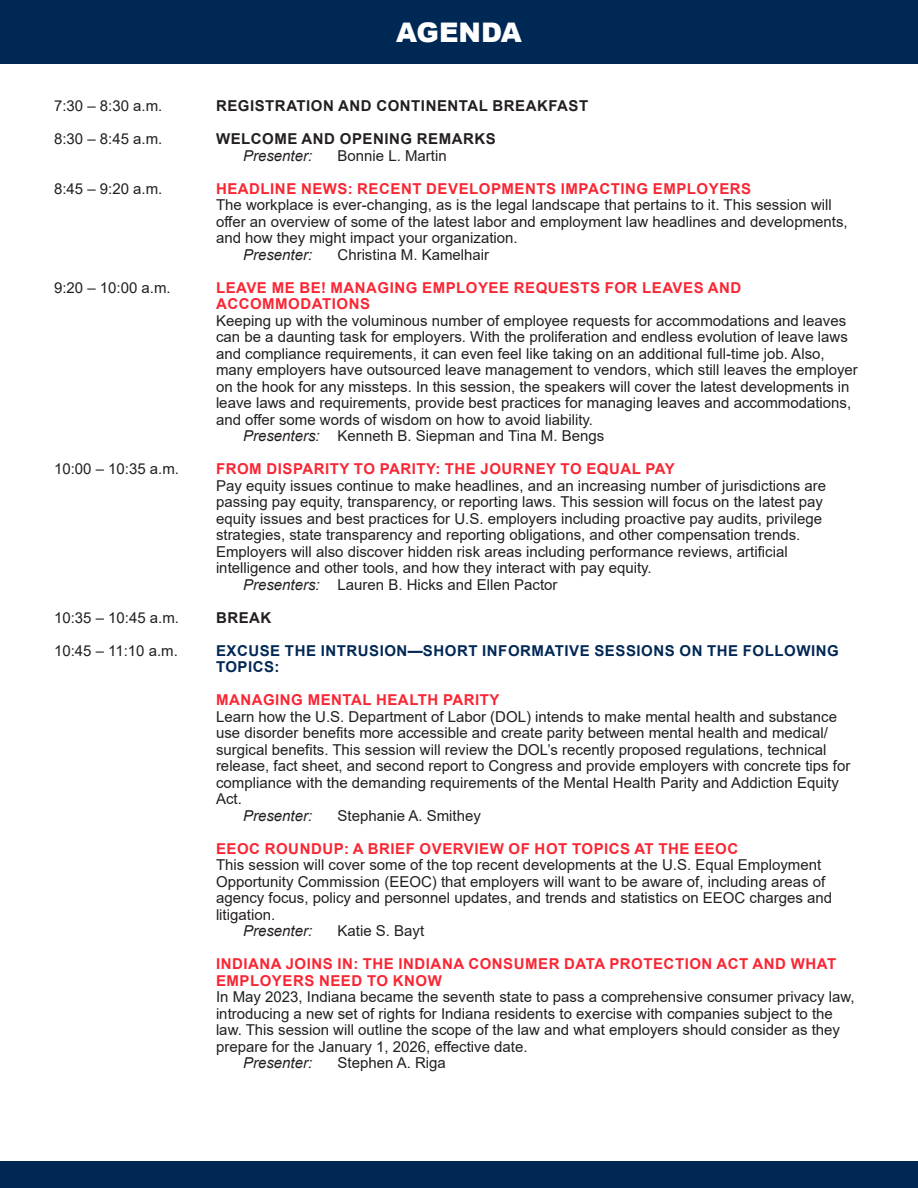
<style>
.page{position:relative;width:918px;height:1188px;background:#fff}
.page>*{position:absolute;margin:0;border:0;box-sizing:border-box;transform-origin:0 0}
.t1{font:900 27px "Arial";color:#fff}
.t2{font:15px/16.5px "Arial";color:#231f20}
.t3{font:700 15px "Arial";letter-spacing:.035em;color:#f92634}
.t4{font:700 15px "Arial";letter-spacing:.035em;color:#231f20}
.t5{font:700 15px "Arial";letter-spacing:.035em;color:#002855}
.t6{font:italic 15px "Arial";color:#231f20}
.s1{font-style:italic}
</style>
<div class="page">
<div style="left:0;top:0;width:918px;height:64px;background:#002855"></div>
<div style="left:0;top:1161px;width:918px;height:27px;background:#002855"></div>
<p class="t1" style="left:396px;top:16px;width:127px">AGENDA</p>
<p class="t2" style="left:54px;top:98px;width:110px">7:30 – 8:30 a.m.</p>
<p class="t4" style="left:216px;top:95px;width:374px">REGISTRATION AND CONTINENTAL BREAKFAST</p>
<p class="t2" style="left:54px;top:131px;width:110px">8:30 – 8:45 a.m.</p>
<p class="t4" style="left:216px;top:128px;width:281px">WELCOME AND OPENING REMARKS</p>
<p class="t6" style="left:243px;top:146px;width:71px">Presenter:</p>
<p class="t2" style="left:338px;top:147px;width:111px">Bonnie L. Martin</p>
<p class="t2" style="left:54px;top:180px;width:110px">8:45 – 9:20 a.m.</p>
<p class="t3" style="left:216px;top:178px;width:537px">HEADLINE NEWS: RECENT DEVELOPMENTS IMPACTING EMPLOYERS</p>
<p class="t2" style="left:216px;top:197px;width:633px">The workplace is ever-changing, as is the legal landscape that pertains to it. This session will offer an overview of some of the latest labor and employment law headlines and developments, and how they might impact your organization.</p>
<p class="t6" style="left:243px;top:245px;width:71px">Presenter:</p>
<p class="t2" style="left:338px;top:246px;width:153px">Christina M. Kamelhair</p>
<p class="t2" style="left:54px;top:279px;width:118px">9:20 – 10:00 a.m.</p>
<p class="t3" style="left:216px;top:277px;width:527px">LEAVE ME BE! MANAGING EMPLOYEE REQUESTS FOR LEAVES AND</p>
<p class="t3" style="left:216px;top:293px;width:156px">ACCOMMODATIONS</p>
<p class="t2" style="left:216px;top:312px;width:643px">Keeping up with the voluminous number of employee requests for accommodations and leaves can be a daunting task for employers. With the proliferation and endless evolution of leave laws and compliance requirements, it can even feel like taking on an additional full-time job. Also, many employers have outsourced leave management to vendors, which still leaves the employer on the hook for any missteps. In this session, the speakers will cover the latest developments in leave laws and requirements, provide best practices for managing leaves and accommodations, and offer some words of wisdom on how to avoid liability.</p>
<p class="t2" style="left:243px;top:428px;width:363px"><span class="s1">Presenters:</span> Kenneth B. Siepman and Tina M. Bengs</p>
<p class="t2" style="left:54px;top:461px;width:127px">10:00 – 10:35 a.m.</p>
<p class="t3" style="left:216px;top:458px;width:460px">FROM DISPARITY TO PARITY: THE JOURNEY TO EQUAL PAY</p>
<p class="t2" style="left:216px;top:477px;width:612px">Pay equity issues continue to make headlines, and an increasing number of jurisdictions are passing pay equity, transparency, or reporting laws. This session will focus on the latest pay equity issues and best practices for U.S. employers including proactive pay audits, privilege strategies, state transparency and reporting obligations, and other compensation trends.<br>Employers will also discover hidden risk areas including performance reviews, artificial intelligence and other tools, and how they interact with pay equity.</p>
<p class="t2" style="left:243px;top:576px;width:316px"><span class="s1">Presenters:</span> Lauren B. Hicks and Ellen Pactor</p>
<p class="t2" style="left:54px;top:609px;width:127px">10:35 – 10:45 a.m.</p>
<p class="t4" style="left:216px;top:607px;width:57px">BREAK</p>
<p class="t2" style="left:54px;top:642px;width:125px">10:45 – 11:10 a.m.</p>
<p class="t5" style="left:216px;top:640px;width:624px">EXCUSE THE INTRUSION—SHORT INFORMATIVE SESSIONS ON THE FOLLOWING</p>
<p class="t5" style="left:216px;top:656px;width:65px">TOPICS:</p>
<p class="t3" style="left:216px;top:689px;width:285px">MANAGING MENTAL HEALTH PARITY</p>
<p class="t2" style="left:216px;top:708px;width:636px">Learn how the U.S. Department of Labor (DOL) intends to make mental health and substance use disorder benefits more accessible and create parity between mental health and medical/ surgical benefits. This session will review the DOL’s recently proposed regulations, technical release, fact sheet, and second report to Congress and provide employers with concrete tips for compliance with the demanding requirements of the Mental Health Parity and Addiction Equity Act.</p>
<p class="t6" style="left:243px;top:806px;width:71px">Presenter:</p>
<p class="t2" style="left:338px;top:807px;width:145px">Stephanie A. Smithey</p>
<p class="t3" style="left:216px;top:838px;width:524px">EEOC ROUNDUP: A BRIEF OVERVIEW OF HOT TOPICS AT THE EEOC</p>
<p class="t2" style="left:216px;top:857px;width:618px">This session will cover some of the top recent developments at the U.S. Equal Employment Opportunity Commission (EEOC) that employers will want to be aware of, including areas of agency focus, policy and personnel updates, and trends and statistics on EEOC charges and litigation.</p>
<p class="t6" style="left:243px;top:921px;width:71px">Presenter:</p>
<p class="t2" style="left:338px;top:923px;width:88px">Katie S. Bayt</p>
<p class="t3" style="left:216px;top:953px;width:622px">INDIANA JOINS IN: THE INDIANA CONSUMER DATA PROTECTION ACT AND WHAT</p>
<p class="t3" style="left:216px;top:970px;width:227px">EMPLOYERS NEED TO KNOW</p>
<p class="t2" style="left:216px;top:989px;width:640px">In May 2023, Indiana became the seventh state to pass a comprehensive consumer privacy law, introducing a new set of rights for Indiana residents to exercise with companies subject to the law. This session will outline the scope of the law and what employers should consider as they prepare for the January 1, 2026, effective date.</p>
<p class="t6" style="left:243px;top:1053px;width:71px">Presenter:</p>
<p class="t2" style="left:338px;top:1055px;width:110px">Stephen A. Riga</p>
</div>
